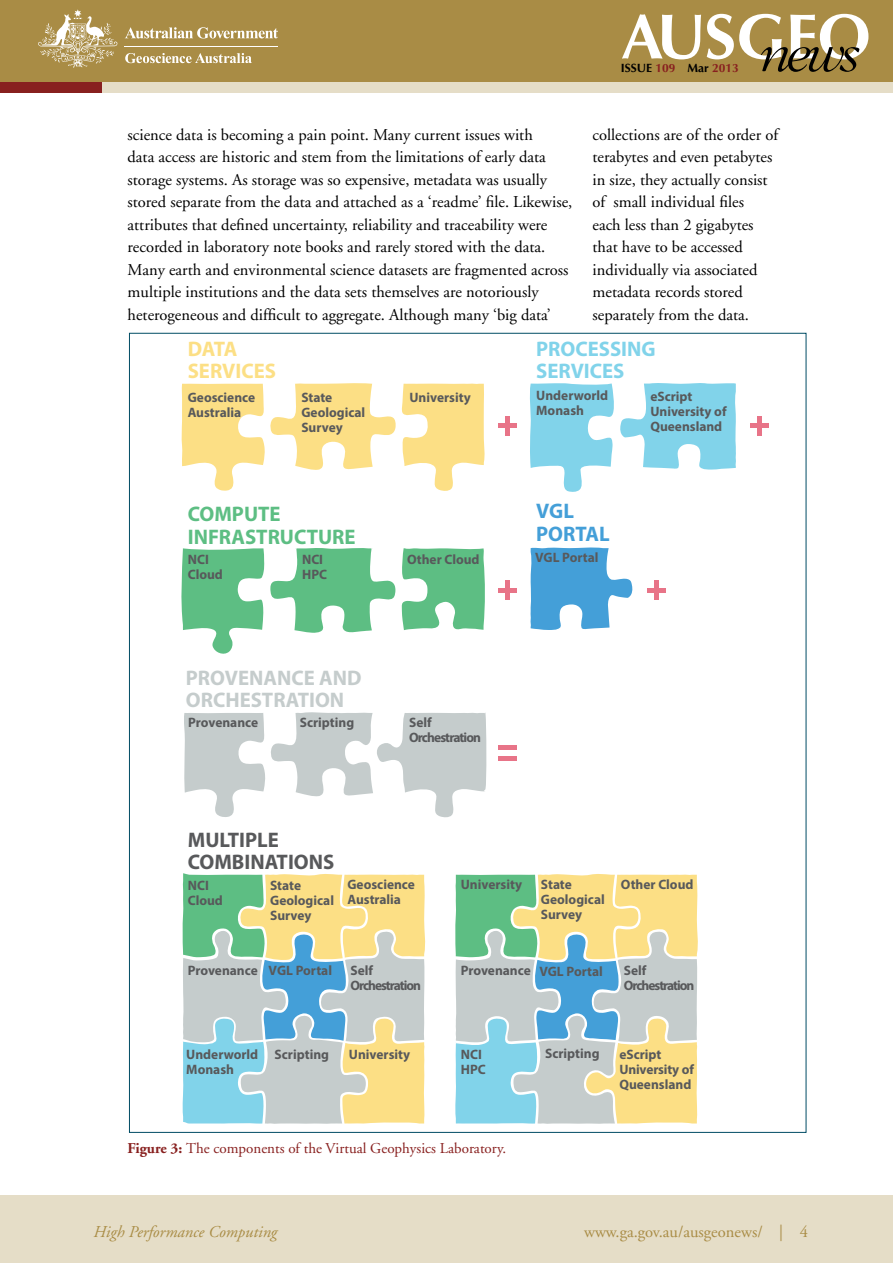
<style>
.page{position:relative;width:893px;height:1263px;background:#fff}
.page>*{position:absolute;margin:0;border:0;box-sizing:border-box;transform-origin:0 0}
.t1{font:700 21.15px/22.4px "Myriad Pro";color:#c5cccc}
.t2{font:700 21.15px/22.4px "Myriad Pro";color:#5dbe83}
.t3{font:700 21.15px/22.4px "Myriad Pro";color:#58595b}
.t4{font:700 21.15px/22.4px "Myriad Pro";color:#81d3ea}
.t5{font:700 21.15px/22.4px "Myriad Pro";color:#fcdf85}
.t6{font:700 21.15px/22.4px "Myriad Pro";color:#449fd8}
.P_body{font:16.5px/22.5px "Adobe Garamond";color:#000}
.t7{font:16.5px "Adobe Garamond";color:#a98c45}
.t8{font:italic 16.5px "Adobe Garamond";color:#a98c45}
.P_caption{font:15px "Adobe Garamond";color:#88201f}
.t9{font:700 13.65px/15.1px "Myriad Pro";color:#58595b}
.t10{font:700 13.65px/15.1px "Myriad Pro";letter-spacing:-.075em;color:#58595b}
.t11{font:700 13.65px/15.1px "Myriad Pro";letter-spacing:-.065em;color:#58595b}
.t12{font:700 12px "Optima";color:#000}
.s1{color:#88201f}
.s2{font-weight:700}
</style>
<div class="page">
<div style="left:0;top:13px;width:893px;height:80px;background:#e5ddc7"></div>
<div style="left:0;top:11px;width:102px;height:82px;background:#88201f"></div>
<div style="left:0;top:0;width:893px;height:82px;background:#a98c45"></div>
<div style="left:0;top:1195px;width:893px;height:68px;background:#e5ddc7"></div>
<svg style="left:125px;top:27px;width:153px;height:12px"></svg>
<svg style="left:38px;top:9px;width:79px;height:59px"></svg>
<hr style="left:125px;top:46px;width:153px;height:1px;background:#fff">
<svg style="left:125px;top:53px;width:127px;height:10px"></svg>
<svg style="left:622px;top:14px;width:79px;height:45px"></svg>
<svg style="left:707px;top:14px;width:161px;height:58px"></svg>
<svg style="left:455px;top:874px;width:243px;height:250px;background:#bfd1b6"></svg>
<svg style="left:529px;top:383px;width:207px;height:109px"></svg>
<svg style="left:181px;top:383px;width:304px;height:108px"></svg>
<svg style="left:270px;top:548px;width:125px;height:85px"></svg>
<svg style="left:181px;top:548px;width:83px;height:106px"></svg>
<svg style="left:402px;top:548px;width:83px;height:82px"></svg>
<svg style="left:182px;top:873px;width:244px;height:251px;background:#bed1b8"></svg>
<svg style="left:530px;top:547px;width:103px;height:83px"></svg>
<svg style="left:184px;top:712px;width:303px;height:106px"></svg>
<div style="left:505px;top:416px;width:5px;height:19px;background:#e87488"></div>
<div style="left:498px;top:423px;width:19px;height:5px;background:#e87488"></div>
<div style="left:757px;top:416px;width:5px;height:19px;background:#e87488"></div>
<div style="left:750px;top:423px;width:19px;height:5px;background:#e87488"></div>
<div style="left:505px;top:580px;width:5px;height:20px;background:#e87488"></div>
<div style="left:498px;top:588px;width:19px;height:5px;background:#e87488"></div>
<div style="left:654px;top:580px;width:5px;height:20px;background:#e87488"></div>
<div style="left:647px;top:588px;width:19px;height:5px;background:#e87488"></div>
<div style="left:498px;top:745px;width:19px;height:5px;background:#e87488"></div>
<div style="left:498px;top:756px;width:19px;height:5px;background:#e87488"></div>
<p class="t12" style="left:621px;top:61px;width:120px">ISSUE <span class="s1">109</span> Mar <span class="s1">2013</span></p>
<p class="P_body" style="left:128px;top:124px;width:446px">science data is becoming a pain point. Many current issues with<br>data access are historic and stem from the limitations of early data storage systems. As storage was so expensive, metadata was usually stored separate from the data and attached as a ‘readme’ file. Likewise, attributes that defined uncertainty, reliability and traceability were recorded in laboratory note books and rarely stored with the data.<br>Many earth and environmental science datasets are fragmented across multiple institutions and the data sets themselves are notoriously heterogeneous and difficult to aggregate. Although many ‘big data’</p>
<p class="P_body" style="left:592px;top:124px;width:187px">collections are of the order of terabytes and even petabytes in size, they actually consist of small individual files<br>each less than 2 gigabytes that have to be accessed individually via associated metadata records stored separately from the data.</p>
<p class="t5" style="left:188px;top:336px;width:90px">DATA<br>SERVICES</p>
<p class="t9" style="left:188px;top:390px;width:69px">Geoscience<br>Australia</p>
<p class="t9" style="left:301px;top:390px;width:65px">State<br>Geological<br>Survey</p>
<p class="t9" style="left:409px;top:390px;width:63px">University</p>
<p class="t2" style="left:188px;top:502px;width:169px">COMPUTE<br>INFRASTRUCTURE</p>
<p class="t9" style="left:188px;top:551px;width:37px">NCI<br>Cloud</p>
<p class="t9" style="left:302px;top:551px;width:27px">NCI<br>HPC</p>
<p class="t9" style="left:407px;top:551px;width:74px">Other Cloud</p>
<p class="t1" style="left:186px;top:666px;width:177px">PROVENANCE AND<br>ORCHESTRATION</p>
<p class="t9" style="left:188px;top:714px;width:72px">Provenance</p>
<p class="t9" style="left:300px;top:714px;width:56px">Scripting</p>
<p class="t3" style="left:188px;top:828px;width:148px">MULTIPLE<br>COMBINATIONS</p>
<p class="t11" style="left:409px;top:714px;width:74px">Self<br>Orchestration</p>
<p class="t4" style="left:536px;top:336px;width:121px">PROCESSING<br>SERVICES</p>
<p class="t9" style="left:536px;top:387px;width:73px">Underworld<br>Monash</p>
<p class="t9" style="left:650px;top:388px;width:78px">eScript<br>University of<br>Queensland</p>
<p class="t6" style="left:536px;top:499px;width:75px">VGL<br>PORTAL</p>
<p class="t9" style="left:535px;top:550px;width:65px">VGL Portal</p>
<p class="t9" style="left:188px;top:877px;width:37px">NCI<br>Cloud</p>
<p class="t9" style="left:270px;top:877px;width:65px">State<br>Geological<br>Survey</p>
<p class="t9" style="left:347px;top:876px;width:69px">Geoscience<br>Australia</p>
<p class="t9" style="left:461px;top:876px;width:63px">University</p>
<p class="t9" style="left:541px;top:876px;width:65px">State<br>Geological<br>Survey</p>
<p class="t9" style="left:621px;top:876px;width:74px">Other Cloud</p>
<p class="t9" style="left:188px;top:962px;width:72px">Provenance</p>
<p class="t10" style="left:350px;top:962px;width:72px">Self<br>Orchestration</p>
<p class="t10" style="left:624px;top:962px;width:72px">Self<br>Orchestration</p>
<p class="t9" style="left:269px;top:962px;width:65px">VGL Portal</p>
<p class="t9" style="left:461px;top:962px;width:72px">Provenance</p>
<p class="t9" style="left:539px;top:963px;width:65px">VGL Portal</p>
<p class="t9" style="left:186px;top:1046px;width:73px">Underworld<br>Monash</p>
<p class="t9" style="left:275px;top:1046px;width:56px">Scripting</p>
<p class="t9" style="left:349px;top:1046px;width:63px">University</p>
<p class="t9" style="left:461px;top:1046px;width:27px">NCI<br>HPC</p>
<p class="t9" style="left:545px;top:1045px;width:56px">Scripting</p>
<p class="t9" style="left:619px;top:1046px;width:76px">eScript<br>University of<br>Queensland</p>
<p class="P_caption" style="left:128px;top:1140px;width:380px"><span class="s2">Figure 3:</span> The components of the Virtual Geophysics Laboratory.</p>
<p class="t8" style="left:94px;top:1223px;width:185px">High Performance Computing</p>
<p class="t7" style="left:584px;top:1223px;width:225px">www.ga.gov.au/ausgeonews/ | 4</p>
</div>
